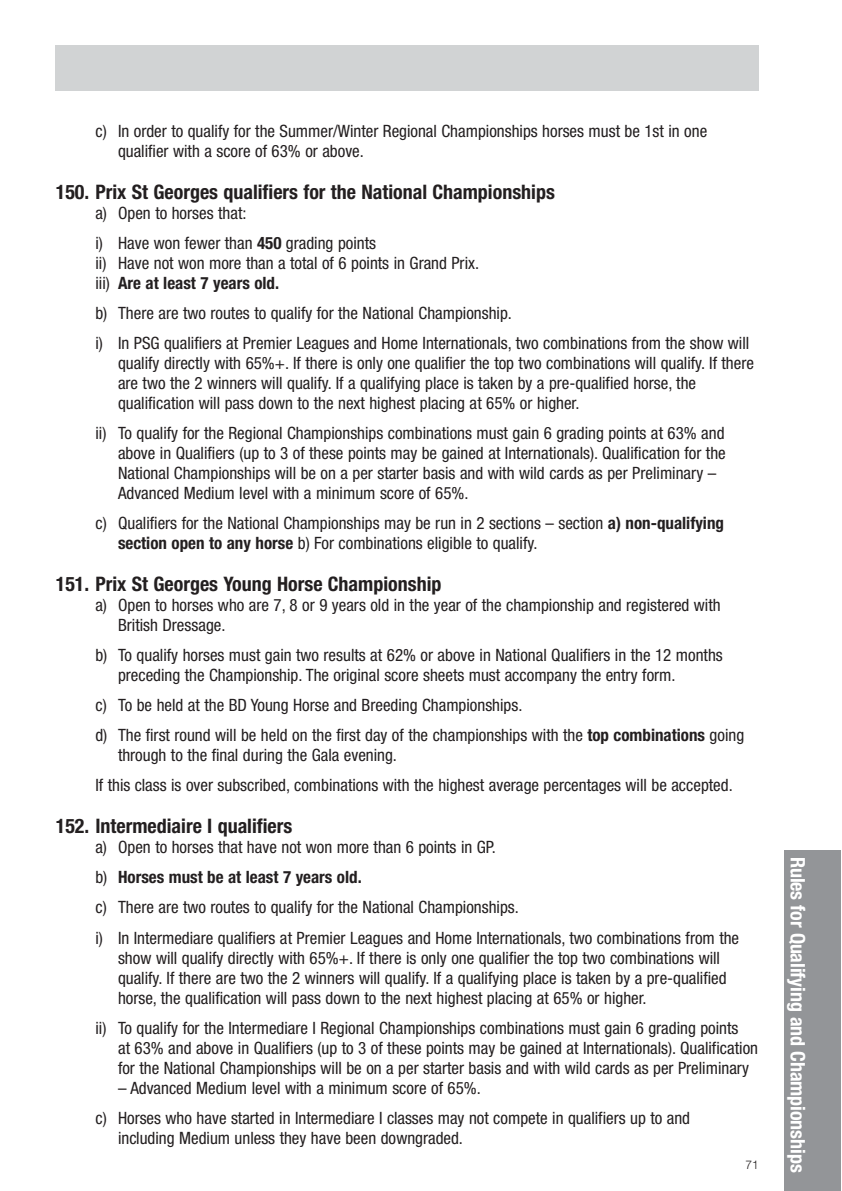
<style>
.page{position:relative;width:842px;height:1191px;background:#fff}
.page>*{position:absolute;margin:0;border:0;box-sizing:border-box;transform-origin:0 0}
.t1{font:700 condensed 20px "Helvetica Neue";color:#231f20}
.t2{font:700 condensed 20px "Helvetica Neue";letter-spacing:-.005em;color:#fff}
.t3{font:condensed 17px/20px "Helvetica Neue";color:#231f20}
.t4{font:300 12px "Helvetica Neue";color:#231f20}
.s1{font-weight:700}
</style>
<div class="page">
<div style="left:56px;top:46px;width:703px;height:45px;background:#d1d3d4"></div>
<div style="left:784px;top:851px;width:57px;height:340px;background:#939598"></div>
<p class="t3" style="left:118px;top:123px;width:591px;text-indent:-23px">c) In order to qualify for the Summer/Winter Regional Championships horses must be 1st in one qualifier with a score of 63% or above.</p>
<p class="t1" style="left:56px;top:185px;width:501px">150. Prix St Georges qualifiers for the National Championships</p>
<p class="t3" style="left:95px;top:200px;width:282px;line-height:30px">a) Open to horses that:<br>i) Have won fewer than <span class="s1">450</span> grading points</p>
<p class="t3" style="left:95px;top:255px;width:385px">ii) Have not won more than a total of 6 points in Grand Prix. iii) <span class="s1">Are at least 7 years old.</span></p>
<p class="t3" style="left:95px;top:300px;width:655px;line-height:30px">b) There are two routes to qualify for the National Championship.<br>i) In PSG qualifiers at Premier Leagues and Home Internationals, two combinations from the show will</p>
<p class="t3" style="left:118px;top:355px;width:637px">qualify directly with 65%+. If there is only one qualifier the top two combinations will qualify. If there are two the 2 winners will qualify. If a qualifying place is taken by a pre-qualified horse, the qualification will pass down to the next highest placing at 65% or higher.</p>
<p class="t3" style="left:118px;top:425px;width:609px;text-indent:-23px">ii) To qualify for the Regional Championships combinations must gain 6 grading points at 63% and above in Qualifiers (up to 3 of these points may be gained at Internationals). Qualification for the National Championships will be on a per starter basis and with wild cards as per Preliminary – Advanced Medium level with a minimum score of 65%.</p>
<p class="t3" style="left:118px;top:515px;width:607px;text-indent:-23px">c) Qualifiers for the National Championships may be run in 2 sections – section <span class="s1">a) non-qualifying section open to any horse</span> b) For combinations eligible to qualify.</p>
<p class="t1" style="left:56px;top:577px;width:387px">151. Prix St Georges Young Horse Championship</p>
<p class="t3" style="left:118px;top:597px;width:604px;text-indent:-23px">a) Open to horses who are 7, 8 or 9 years old in the year of the championship and registered with<br>British Dressage.</p>
<p class="t3" style="left:118px;top:647px;width:606px;text-indent:-23px">b) To qualify horses must gain two results at 62% or above in National Qualifiers in the 12 months preceding the Championship. The original score sheets must accompany the entry form.</p>
<p class="t3" style="left:95px;top:692px;width:650px;line-height:30px">c) To be held at the BD Young Horse and Breeding Championships.<br>d) The first round will be held on the first day of the championships with the <span class="s1">top combinations</span> going</p>
<p class="t3" style="left:95px;top:742px;width:639px;line-height:30px;text-indent:23px">through to the final during the Gala evening.<br>If this class is over subscribed, combinations with the highest average percentages will be accepted.</p>
<p class="t1" style="left:56px;top:819px;width:238px">152. Intermediaire I qualifiers</p>
<p class="t3" style="left:95px;top:834px;width:645px;line-height:30px">a) Open to horses that have not won more than 6 points in GP.<br>b) <span class="s1">Horses must be at least 7 years old.<br></span>c) There are two routes to qualify for the National Championships.<br>i) In Intermediare qualifiers at Premier Leagues and Home Internationals, two combinations from the</p>
<p class="t3" style="left:118px;top:949px;width:610px">show will qualify directly with 65%+. If there is only one qualifier the top two combinations will qualify. If there are two the 2 winners will qualify. If a qualifying place is taken by a pre-qualified horse, the qualification will pass down to the next highest placing at 65% or higher.</p>
<p class="t3" style="left:118px;top:1019px;width:642px;text-indent:-23px">ii) To qualify for the Intermediare I Regional Championships combinations must gain 6 grading points<br>at 63% and above in Qualifiers (up to 3 of these points may be gained at Internationals). Qualification for the National Championships will be on a per starter basis and with wild cards as per Preliminary</p>
<p class="t3" style="left:95px;top:1074px;width:596px;line-height:30px;text-indent:23px">– Advanced Medium level with a minimum score of 65%.<br>c) Horses who have started in Intermediare I classes may not compete in qualifiers up to and</p>
<p class="t3" style="left:118px;top:1129px;width:347px">including Medium unless they have been downgraded.</p>
<p class="t4" style="left:745px;top:1160px;width:15px">71</p>
<p class="t2" style="left:805px;top:856px;width:317px;rotate:90deg">Rules for Qualifying and Championships</p>
</div>
